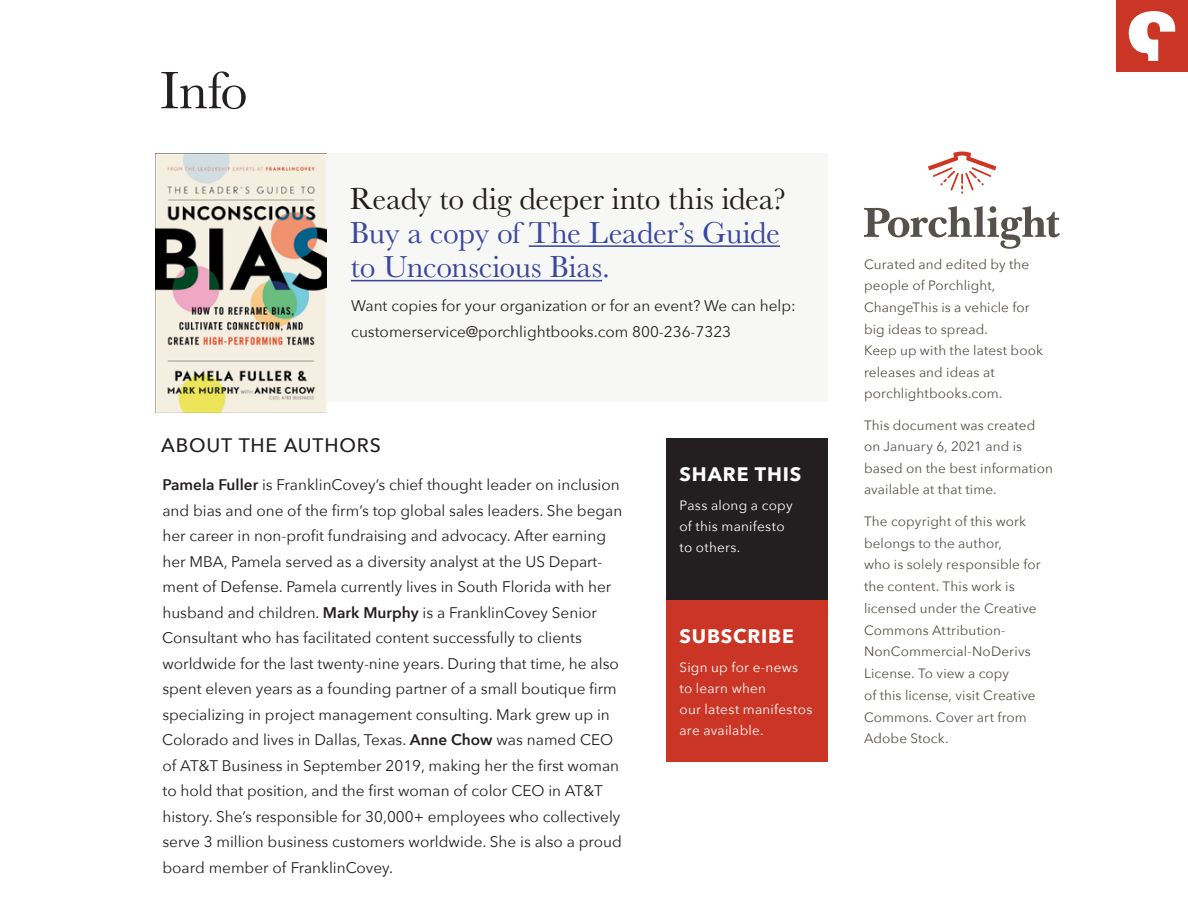
<style>
.page{position:relative;width:1188px;height:918px;background:#fff}
.page>*{position:absolute;margin:0;border:0;box-sizing:border-box;transform-origin:0 0}
.t1{font:54.75px "Baskerville";color:#231f20}
.t2{font:31.5px/34.5px "Baskerville";letter-spacing:-.005em;color:#3b479d}
.t3{font:31.5px "Baskerville";letter-spacing:-.005em;color:#231f20}
.t4{font:700 19.5px "Avenir Next";letter-spacing:.045em;color:#fff}
.t5{font:500 19.5px "Avenir Next";letter-spacing:.045em;color:#231f20}
.t6{font:15.3px/25.5px "Avenir Next";color:#231f20}
.t7{font:13.5px/21.8px "Avenir Next";letter-spacing:.01em;color:#555149}
.t8{font:13.5px/21px "Avenir Next";letter-spacing:.02em;color:#fff}
.s1{font-weight:600}
</style>
<div class="page">
<div style="left:1116px;top:0;width:72px;height:72px;background:#cb3525"></div>
<svg style="left:1129px;top:11px;width:46px;height:50px"></svg>
<div style="left:318px;top:153px;width:510px;height:249px;background:#f7f7f6"></div>
<hr style="left:529px;top:245px;width:251px;height:2px;background:#3b479d">
<hr style="left:351px;top:280px;width:251px;height:1px;background:#3b479d">
<img style="left:155px;top:153px;width:172px;height:259px">
<div style="left:666px;top:600px;width:162px;height:162px;background:#cb3525"></div>
<div style="left:666px;top:438px;width:162px;height:162px;background:#231f20"></div>
<svg style="left:864px;top:206px;width:196px;height:43px"></svg>
<svg style="left:928px;top:152px;width:68px;height:42px"></svg>
<h1 class="t1" style="left:160px;top:56px;width:89px">Info</h1>
<h2 class="t3" style="left:350px;top:178px;width:438px">Ready to dig deeper into this idea?</h2>
<h2 class="t2" style="left:350px;top:216px;width:432px">Buy a copy of The Leader’s Guide to Unconscious Bias.</h2>
<p class="t6" style="left:351px;top:292px;width:446px">Want copies for your organization or for an event? We can help: customerservice@porchlightbooks.com 800-236-7323</p>
<p class="t5" style="left:161px;top:429px;width:221px">ABOUT THE AUTHORS</p>
<p class="t6" style="left:162px;top:472px;width:462px"><span class="s1">Pamela Fuller</span> is FranklinCovey’s chief thought leader on inclusion and bias and one of the firm’s top global sales leaders. She began her career in non-profit fundraising and advocacy. After earning her MBA, Pamela served as a diversity analyst at the US Depart&shy;ment of Defense. Pamela currently lives in South Florida with her husband and children. <span class="s1">Mark Murphy</span> is a FranklinCovey Senior Consultant who has facilitated content successfully to clients worldwide for the last twenty-nine years. During that time, he also spent eleven years as a founding partner of a small boutique firm specializing in project management consulting. Mark grew up in Colorado and lives in Dallas, Texas. <span class="s1">Anne Chow</span> was named CEO of AT&amp;T Business in September 2019, making her the first woman to hold that position, and the first woman of color CEO in AT&amp;T history. She’s responsible for 30,000+ employees who collectively serve 3 million business customers worldwide. She is also a proud board member of FranklinCovey.</p>
<p class="t4" style="left:680px;top:457px;width:123px">SHARE THIS</p>
<p class="t8" style="left:680px;top:494px;width:115px">Pass along a copy of this manifesto to others.</p>
<p class="t4" style="left:680px;top:619px;width:116px">SUBSCRIBE</p>
<p class="t8" style="left:680px;top:656px;width:134px">Sign up for e-news to learn when<br>our latest manifestos are available.</p>
<p class="t7" style="left:864px;top:253px;width:181px">Curated and edited by the people of Porchlight,<br>ChangeThis is a vehicle for big ideas to spread.<br>Keep up with the latest book releases and ideas at porchlightbooks.com.</p>
<p class="t7" style="left:864px;top:414px;width:190px">This document was created on January 6, 2021 and is based on the best information available at that time.</p>
<p class="t7" style="left:864px;top:510px;width:178px">The copyright of this work belongs to the author,<br>who is solely responsible for the content. This work is licensed under the Creative<br>Commons Attribution-<br>NonCommercial-NoDerivs<br>License. To view a copy<br>of this license, visit Creative<br>Commons. Cover art from<br>Adobe Stock.</p>
</div>
